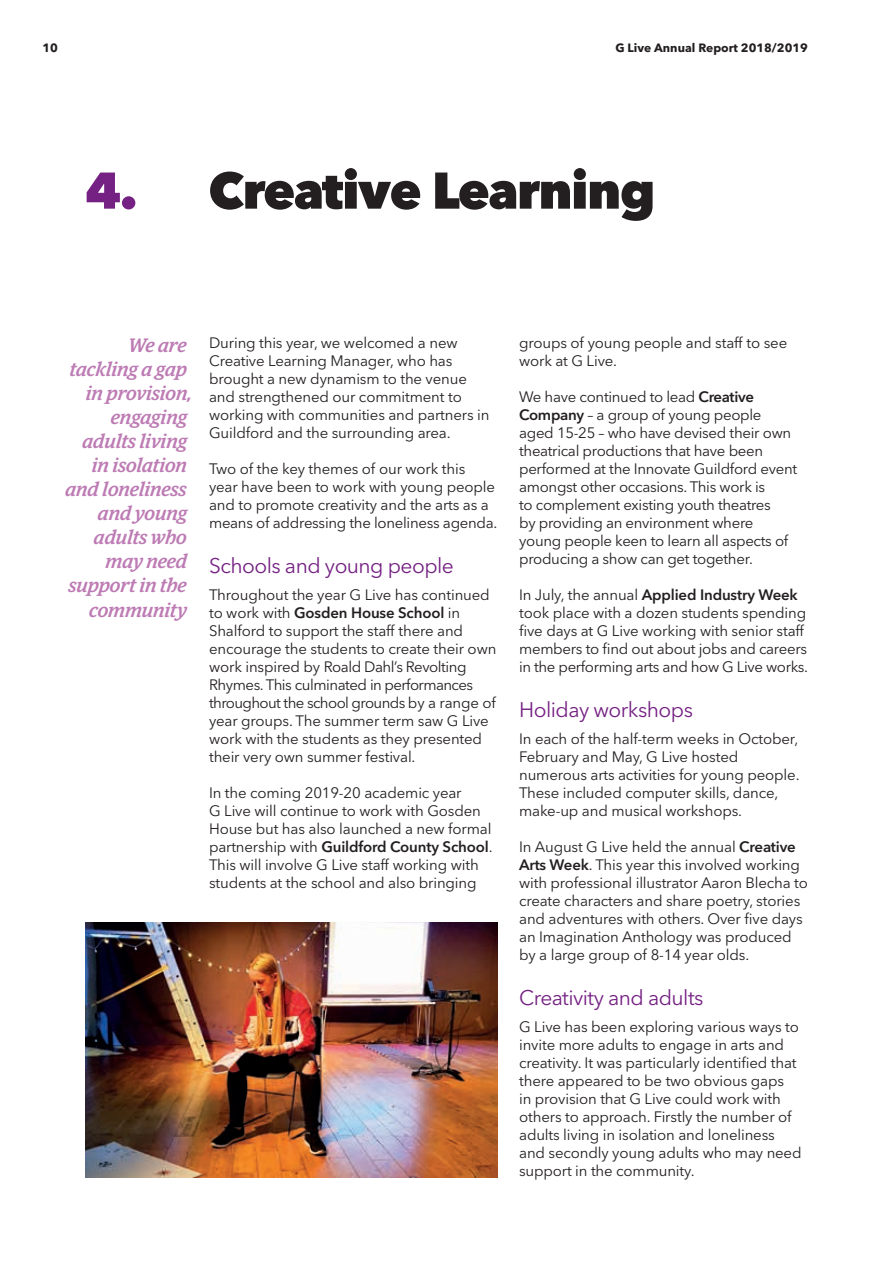
<style>
.page{position:relative;width:893px;height:1263px;background:#fff}
.page>*{position:absolute;margin:0;border:0;box-sizing:border-box;transform-origin:0 0}
.t1{font:800 51px "Avenir Next LT Pro";letter-spacing:-.025em;color:#231f20}
.t2{font:21px "Avenir Next LT Pro";letter-spacing:-.025em;color:#752183}
.t3{font:italic 500 19.5px/24px "Guardian Egyp";color:#bd7bb4;text-align:right}
.t4{font:15px/18px "Avenir Next LT Pro";letter-spacing:-.01em;color:#231f20}
.t5{font:700 12px "Avenir Next LT Pro";color:#231f20}
.s1{color:#752183}
.s2{font-weight:600}
</style>
<div class="page">
<img style="left:85px;top:923px;width:413px;height:255px">
<p class="t5" style="left:43px;top:40px;width:17px">10</p>
<p class="t5" style="left:615px;top:40px;width:194px">G Live Annual Report 2018/2019</p>
<h1 class="t1" style="left:85px;top:159px;width:572px"><span class="s1">4.</span> Creative Learning</h1>
<h3 class="t3" style="left:65px;top:332px;width:128px">We are tackling a gap in provision, engaging adults living<br>in isolation and loneliness and young adults who may need support in the community</h3>
<p class="t4" style="left:209px;top:334px;width:282px">During this year, we welcomed a new Creative Learning Manager, who has brought a new dynamism to the venue and strengthened our commitment to working with communities and partners in Guildford and the surrounding area.</p>
<p class="t4" style="left:209px;top:460px;width:290px">Two of the key themes of our work this year have been to work with young people and to promote creativity and the arts as a means of addressing the loneliness agenda.</p>
<h2 class="t2" style="left:209px;top:553px;width:246px">Schools and young people</h2>
<p class="t4" style="left:209px;top:586px;width:289px">Throughout the year G Live has continued to work with <span class="s2">Gosden House School</span> in Shalford to support the staff there and encourage the students to create their own work inspired by Roald Dahl’s Revolting Rhymes. This culminated in performances throughout the school grounds by a range of year groups. The summer term saw G Live work with the students as they presented their very own summer festival.</p>
<p class="t4" style="left:209px;top:784px;width:285px">In the coming 2019-20 academic year<br>G Live will continue to work with Gosden House but has also launched a new formal partnership with <span class="s2">Guildford County School</span>.<br>This will involve G Live staff working with students at the school and also bringing</p>
<p class="t4" style="left:519px;top:334px;width:270px">groups of young people and staff to see work at G Live.</p>
<p class="t4" style="left:519px;top:388px;width:280px">We have continued to lead <span class="s2">Creative Company</span> – a group of young people aged 15-25 – who have devised their own theatrical productions that have been performed at the Innovate Guildford event amongst other occasions. This work is<br>to complement existing youth theatres<br>by providing an environment where young people keen to learn all aspects of producing a show can get together.</p>
<p class="t4" style="left:519px;top:586px;width:290px">In July, the annual <span class="s2">Applied Industry Week </span>took place with a dozen students spending five days at G Live working with senior staff members to find out about jobs and careers in the performing arts and how G Live works.</p>
<h2 class="t2" style="left:519px;top:697px;width:175px">Holiday workshops</h2>
<p class="t4" style="left:519px;top:730px;width:282px">In each of the half-term weeks in October, February and May, G Live hosted numerous arts activities for young people.<br>These included computer skills, dance, make-up and musical workshops.</p>
<p class="t4" style="left:519px;top:838px;width:290px">In August G Live held the annual <span class="s2">Creative Arts Week</span>. This year this involved working with professional illustrator Aaron Blecha to create characters and share poetry, stories and adventures with others. Over five days an Imagination Anthology was produced by a large group of 8-14 year olds.</p>
<h2 class="t2" style="left:519px;top:985px;width:186px">Creativity and adults</h2>
<p class="t4" style="left:519px;top:1018px;width:284px">G Live has been exploring various ways to invite more adults to engage in arts and creativity. It was particularly identified that there appeared to be two obvious gaps<br>in provision that G Live could work with others to approach. Firstly the number of adults living in isolation and loneliness and secondly young adults who may need support in the community.</p>
</div>
